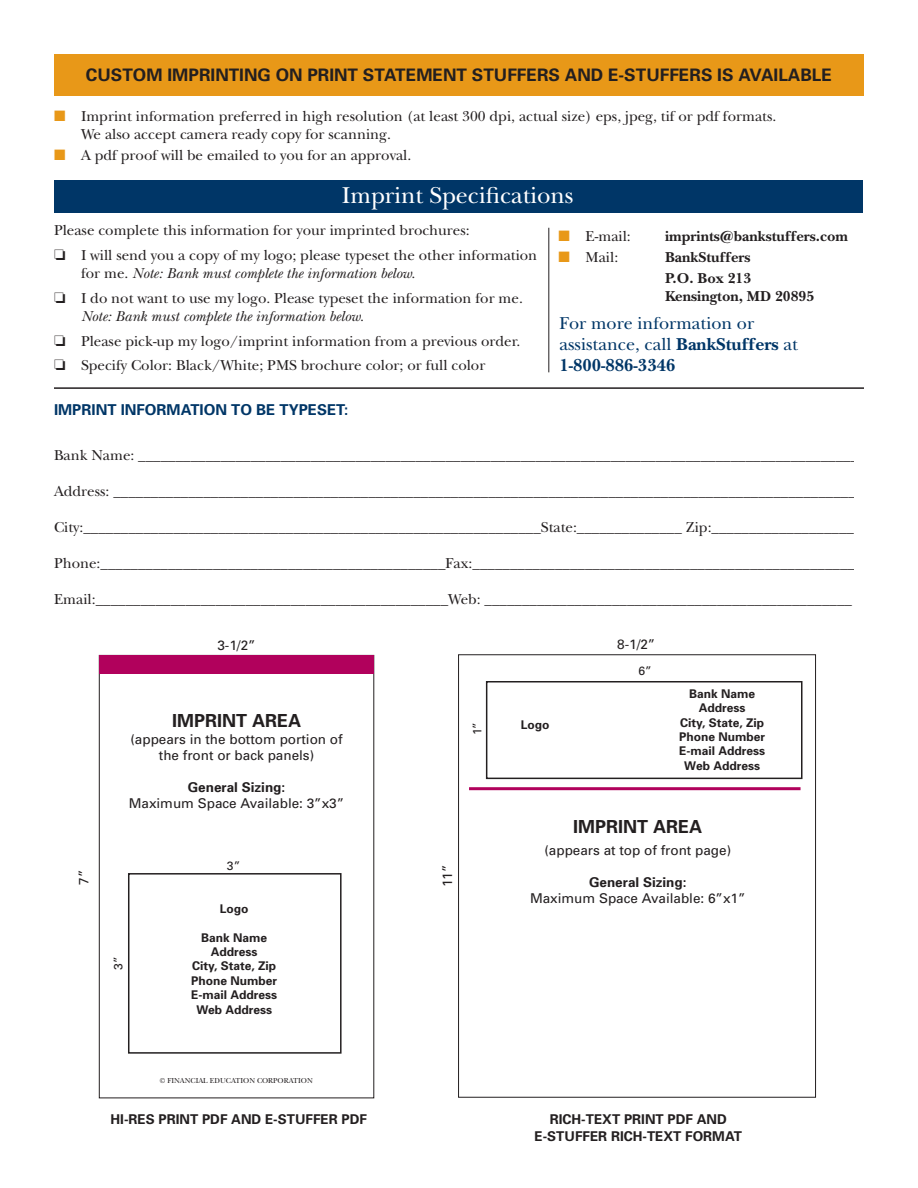
<style>
.page{position:relative;width:918px;height:1188px;background:#fff}
.page>*{position:absolute;margin:0;border:0;box-sizing:border-box;transform-origin:0 0}
.t1{font:24px "New Baskerville";color:#fff}
.t2{font:18px/21px "New Baskerville";color:#003667}
.t3{font:700 18px "Univers";color:#231f20}
.t4{font:700 17.25px "Univers";color:#231f20}
.t5{font:15px/24.8px "New Baskerville";color:#231f20}
.t6{font:700 15px/21px "New Baskerville";color:#231f20}
.t7{font:700 15px "Univers";color:#003667}
.t8{font:13.5px/16.2px "Univers";color:#231f20;text-align:center}
.t9{font:700 13.5px/16.2px "Univers";color:#231f20;text-align:center}
.t10{font:700 12px/14.4px "Univers";color:#231f20;text-align:center}
.t11{font:12px "Univers";color:#231f20}
.t12{font:7.5px "New Baskerville";color:#231f20}
.s1{color:#e89818}
.s2{font-weight:700}
.s3{font-style:italic}
</style>
<div class="page">
<div style="left:128px;top:873px;width:214px;height:181px;border:2px solid #231f20"></div>
<div style="left:99px;top:655px;width:275px;height:19px;background:#b1015c"></div>
<div style="left:458px;top:654px;width:358px;height:444px;border:1px solid #231f20"></div>
<div style="left:486px;top:681px;width:316px;height:98px;border:2px solid #231f20"></div>
<hr style="left:469px;top:787px;width:332px;height:3px;background:#b1015c">
<div style="left:54px;top:54px;width:810px;height:41px;background:#e89818"></div>
<div style="left:54px;top:180px;width:808px;height:33px;background:#003667"></div>
<hr style="left:548px;top:228px;width:1px;height:144px;background:#231f20">
<hr style="left:54px;top:387px;width:810px;height:2px;background:#231f20">
<p class="t4" style="left:86px;top:65px;width:748px">CUSTOM IMPRINTING ON PRINT STATEMENT STUFFERS AND E-STUFFERS IS AVAILABLE</p>
<p class="t5" style="left:81px;top:107px;width:697px;line-height:18px;text-indent:-27px"><span class="s1">■</span> Imprint information preferred in high resolution (at least 300 dpi, actual size) eps, jpeg, tif or pdf formats.<br>We also accept camera ready copy for scanning.</p>
<p class="t5" style="left:54px;top:142px;width:359px"><span class="s1">■</span> A pdf proof will be emailed to you for an approval.</p>
<h1 class="t1" style="left:342px;top:181px;width:233px">Imprint Specifications</h1>
<p class="t5" style="left:559px;top:224px;width:74px"><span class="s1">■</span> E-mail:</p>
<p class="t6" style="left:665px;top:225px;width:184px">imprints@bankstuffers.com</p>
<p class="t5" style="left:559px;top:245px;width:61px"><span class="s1">■</span> Mail:</p>
<p class="t6" style="left:665px;top:246px;width:88px">BankStuffers<br>P.O. Box 213</p>
<p class="t6" style="left:665px;top:285px;width:151px">Kensington, MD 20895</p>
<p class="t2" style="left:560px;top:313px;width:240px">For more information or assistance, call <span class="s2">BankStuffers</span> at<br><span class="s2">1-800-886-3346</span></p>
<p class="t5" style="left:54px;top:218px;width:485px">Please complete this information for your imprinted brochures:<br>❏ I will send you a copy of my logo; please typeset the other information</p>
<p class="t5" style="left:54px;top:261px;width:470px;text-indent:27px">for me. <span class="s3">Note: Bank must complete the information below.<br></span>❏ I do not want to use my logo. Please typeset the information for me.</p>
<p class="t5" style="left:54px;top:304px;width:468px;text-indent:27px"><span class="s3">Note: Bank must complete the information below.<br></span>❏ Please pick-up my logo/imprint information from a previous order. ❏ Specify Color: Black/White; PMS brochure color; or full color</p>
<p class="t7" style="left:54px;top:401px;width:296px">IMPRINT INFORMATION TO BE TYPESET:</p>
<p class="t5" style="left:54px;top:443px;width:806px">Bank Name: ________________________________________________________________________________________________</p>
<p class="t5" style="left:54px;top:479px;width:803px">Address: ___________________________________________________________________________________________________</p>
<p class="t5" style="left:54px;top:515px;width:802px">City:_____________________________________________________________State:______________ Zip:___________________</p>
<p class="t5" style="left:54px;top:551px;width:802px">Phone:______________________________________________Fax:___________________________________________________</p>
<p class="t5" style="left:54px;top:587px;width:800px">Email:_______________________________________________Web: _________________________________________________</p>
<p class="t8" style="left:217px;top:637px;width:40px">3-1/2”</p>
<p class="t8" style="left:617px;top:636px;width:40px">8-1/2”</p>
<p class="t8" style="left:76px;top:885px;width:17px;rotate:-90deg">7”</p>
<p class="t3" style="left:172px;top:710px;width:131px">IMPRINT AREA</p>
<p class="t8" style="left:130px;top:731px;width:214px">(appears in the bottom portion of the front or back panels)</p>
<p class="t9" style="left:188px;top:779px;width:99px">General Sizing:</p>
<p class="t8" style="left:129px;top:796px;width:217px">Maximum Space Available: 3”x3”</p>
<p class="t11" style="left:111px;top:970px;width:15px;rotate:-90deg">3”</p>
<p class="t11" style="left:227px;top:858px;width:15px">3”</p>
<p class="t10" style="left:220px;top:901px;width:30px">Logo</p>
<p class="t10" style="left:191px;top:930px;width:88px">Bank Name<br>Address<br>City, State, Zip<br>Phone Number<br>E-mail Address<br>Web Address</p>
<p class="t12" style="left:160px;top:1076px;width:154px">© FINANCIAL EDUCATION CORPORATION</p>
<p class="t9" style="left:111px;top:1111px;width:258px">HI-RES PRINT PDF AND E-STUFFER PDF</p>
<p class="t11" style="left:470px;top:735px;width:15px;rotate:-90deg">1”</p>
<p class="t8" style="left:439px;top:887px;width:24px;rotate:-90deg">11”</p>
<p class="t10" style="left:521px;top:718px;width:30px">Logo</p>
<p class="t11" style="left:639px;top:664px;width:15px">6”</p>
<p class="t10" style="left:679px;top:686px;width:88px">Bank Name<br>Address<br>City, State, Zip<br>Phone Number<br>E-mail Address<br>Web Address</p>
<p class="t3" style="left:573px;top:816px;width:131px">IMPRINT AREA</p>
<p class="t8" style="left:544px;top:842px;width:188px">(appears at top of front page)</p>
<p class="t9" style="left:589px;top:874px;width:99px">General Sizing:</p>
<p class="t8" style="left:530px;top:890px;width:217px">Maximum Space Available: 6”x1”</p>
<p class="t9" style="left:535px;top:1111px;width:209px">RICH-TEXT PRINT PDF AND<br>E-STUFFER RICH-TEXT FORMAT</p>
</div>
